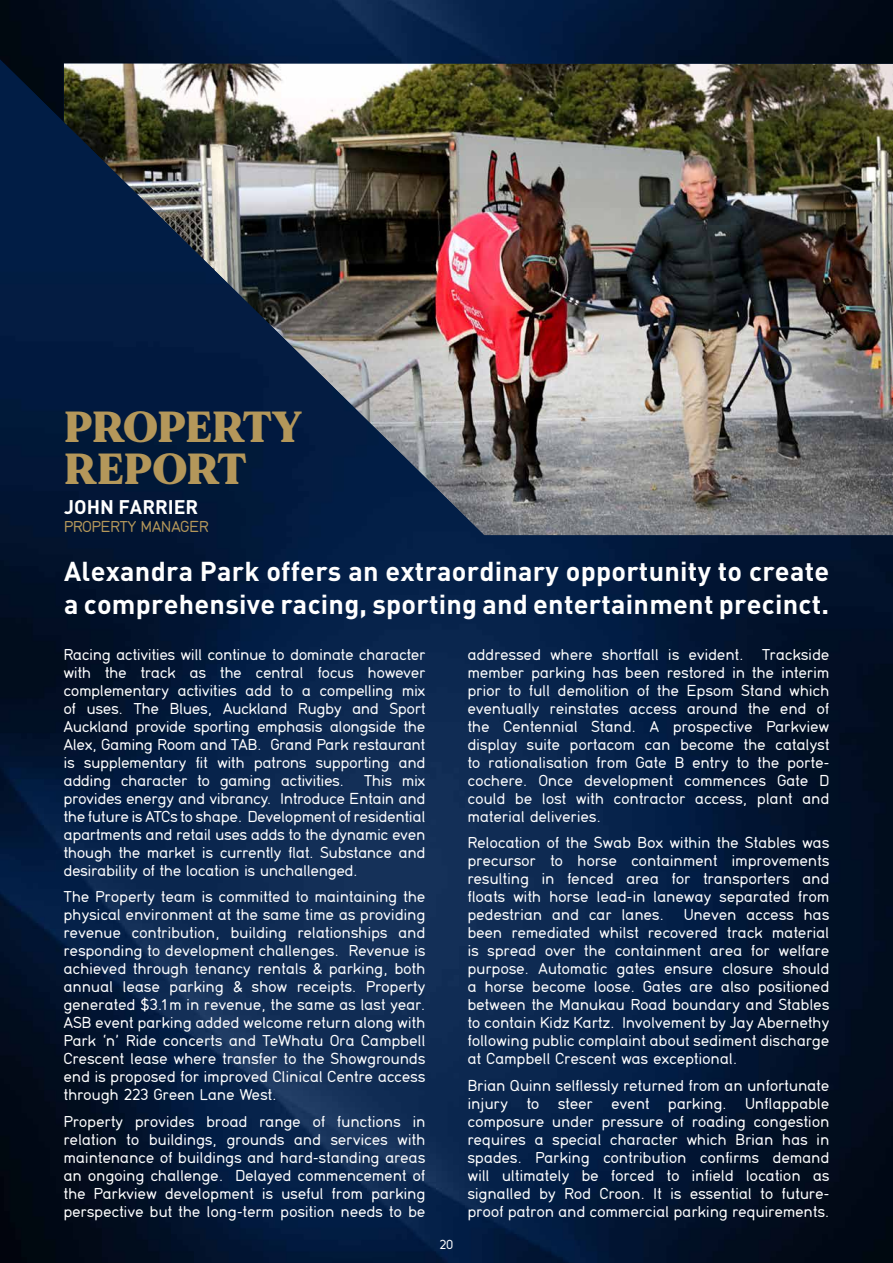
<style>
.page{position:relative;width:893px;height:1263px;background:#fff}
.page>*{position:absolute;margin:0;border:0;box-sizing:border-box;transform-origin:0 0}
.t1{font:900 43.5px/42px "MADE Mirage";color:#b4975a}
.t2{font:700 27px/33px "DIN";letter-spacing:.01em;color:#fff}
.t3{font:700 19.5px "DIN";color:#fff}
.t4{font:16.5px/18px "Din 16";letter-spacing:.02em;color:#fff;text-align:justify}
.t5{font:16.5px "Din 16";color:#b4975a}
.t6{font:13.5px "Din 16";color:#fff}
</style>
<div class="page">
<img style="left:0;top:0;width:893px;height:59px">
<img style="left:0;top:59px;width:893px;height:1204px">
<h1 class="t1" style="left:64px;top:406px;width:239px">PROPERTY<br>REPORT</h1>
<p class="t3" style="left:64px;top:494px;width:136px">JOHN FARRIER</p>
<p class="t5" style="left:64px;top:518px;width:146px">PROPERTY MANAGER</p>
<h2 class="t2" style="left:64px;top:553px;width:767px">Alexandra Park offers an extraordinary opportunity to create a comprehensive racing, sporting and entertainment precinct.</h2>
<p class="t4" style="left:64px;top:645px;width:363px">Racing activities will continue to dominate character with the track as the central focus however complementary activities add to a compelling mix of uses. The Blues, Auckland Rugby and Sport Auckland provide sporting emphasis alongside the Alex, Gaming Room and TAB. Grand Park restaurant is supplementary fit with patrons supporting and adding character to gaming activities. This mix provides energy and vibrancy. Introduce Entain and the future is ATCs to shape. Development of residential apartments and retail uses adds to the dynamic even though the market is currently flat. Substance and desirability of the location is unchallenged.</p>
<p class="t4" style="left:64px;top:888px;width:363px">The Property team is committed to maintaining the physical environment at the same time as providing revenue contribution, building relationships and responding to development challenges. Revenue is achieved through tenancy rentals &amp; parking, both annual lease parking &amp; show receipts. Property generated $3.1m in revenue, the same as last year.<br>ASB event parking added welcome return along with Park ‘n’ Ride concerts and TeWhatu Ora Campbell Crescent lease where transfer to the Showgrounds end is proposed for improved Clinical Centre access through 223 Green Lane West.</p>
<p class="t4" style="left:64px;top:1112px;width:363px">Property provides broad range of functions in relation to buildings, grounds and services with maintenance of buildings and hard-standing areas an ongoing challenge. Delayed commencement of the Parkview development is useful from parking perspective but the long-term position needs to be</p>
<p class="t6" style="left:440px;top:1237px;width:15px">20</p>
<p class="t4" style="left:468px;top:645px;width:363px">addressed where shortfall is evident. Trackside member parking has been restored in the interim prior to full demolition of the Epsom Stand which eventually reinstates access around the end of the Centennial Stand. A prospective Parkview display suite portacom can become the catalyst to rationalisation from Gate B entry to the porte&shy;cochere. Once development commences Gate D could be lost with contractor access, plant and material deliveries.</p>
<p class="t4" style="left:468px;top:834px;width:363px">Relocation of the Swab Box within the Stables was precursor to horse containment improvements resulting in fenced area for transporters and floats with horse lead-in laneway separated from pedestrian and car lanes. Uneven access has been remediated whilst recovered track material is spread over the containment area for welfare purpose. Automatic gates ensure closure should a horse become loose. Gates are also positioned between the Manukau Road boundary and Stables to contain Kidz Kartz. Involvement by Jay Abernethy following public complaint about sediment discharge at Campbell Crescent was exceptional.</p>
<p class="t4" style="left:468px;top:1076px;width:363px">Brian Quinn selflessly returned from an unfortunate injury to steer event parking. Unflappable composure under pressure of roading congestion requires a special character which Brian has in spades. Parking contribution confirms demand will ultimately be forced to infield location as signalled by Rod Croon. It is essential to future&shy;proof patron and commercial parking requirements.</p>
</div>
